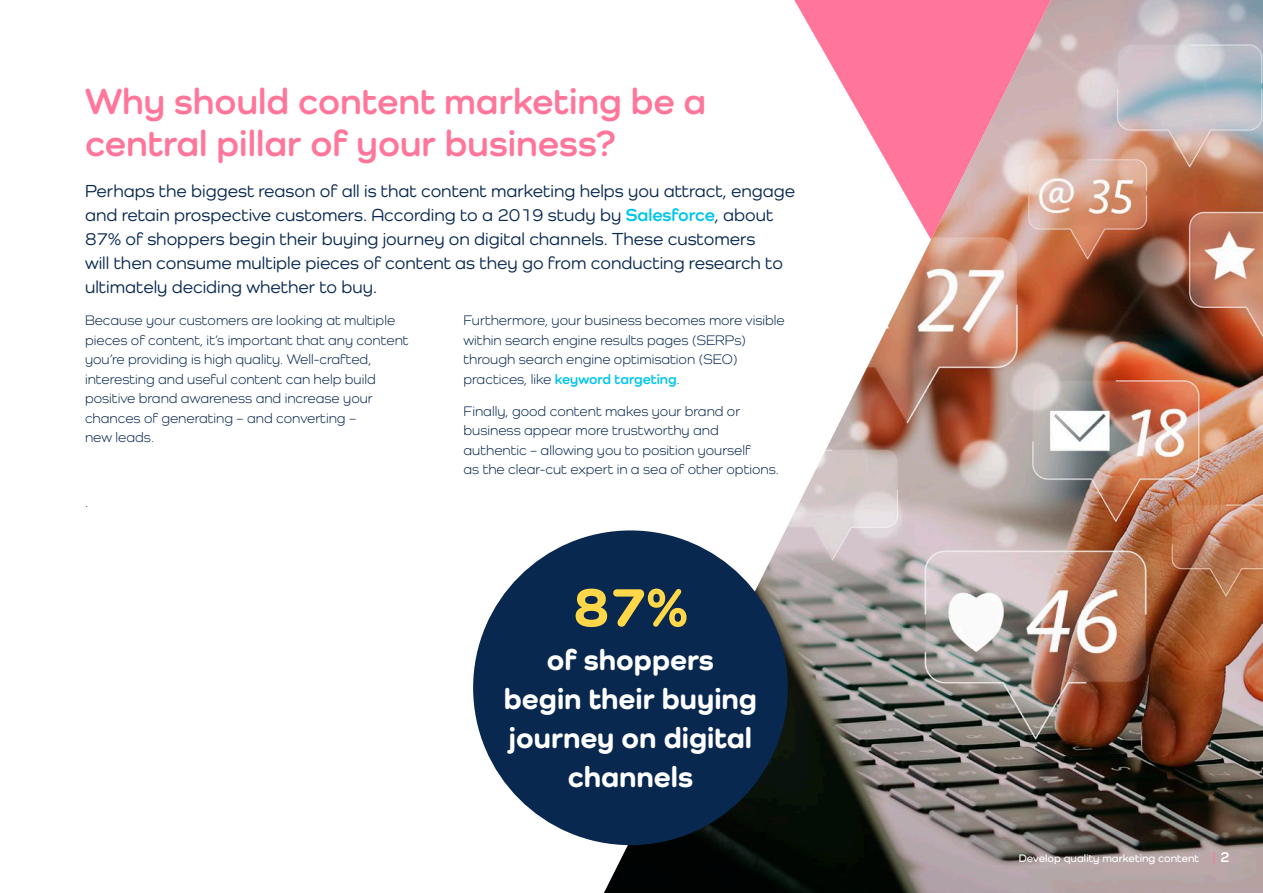
<style>
.page{position:relative;width:1263px;height:893px;background:#fff}
.page>*{position:absolute;margin:0;border:0;box-sizing:border-box;transform-origin:0 0}
.Sub_16{font:800 57px "Como";color:#ffd748}
.head_25_pink{font:700 37.5px/42px "Como";color:#ff769a}
.Sub_16-2{font:800 30px/39px "Como";color:#fff;text-align:center}
._12_on_16_med{font:500 18px/24px "Como";color:#082850}
.NEW_body_9_5_reg{font:14.25px/19.5px "Como";color:#082850}
._12_on_16_med-2{font:14.25px "Como";color:#082850}
.t1{font:600 11.25px "Como";color:#fff}
.s1{font-weight:700;color:#00c6ec}
.s2{font-size:15px;color:#ff769a}
.s3{font-weight:700;font-size:15px}
</style>
<div class="page">
<img style="left:604px;top:0;width:659px;height:893px">
<div style="left:473px;top:530px;width:315px;height:315px;background:#082850;border-radius:50%"></div>
<p class="head_25_pink" style="left:85px;top:79px;width:623px">Why should content marketing be a central pillar of your business?</p>
<p class="_12_on_16_med" style="left:85px;top:178px;width:711px">Perhaps the biggest reason of all is that content marketing helps you attract, engage and retain prospective customers. According to a 2019 study by <span class="s1">Salesforce</span>, about 87% of shoppers begin their buying journey on digital channels. These customers<br>will then consume multiple pieces of content as they go from conducting research to ultimately deciding whether to buy.</p>
<p class="NEW_body_9_5_reg" style="left:85px;top:310px;width:325px">Because your customers are looking at multiple pieces of content, it’s important that any content you’re providing is high quality. Well-crafted, interesting and useful content can help build positive brand awareness and increase your chances of generating – and converting –<br>new leads.</p>
<p class="NEW_body_9_5_reg" style="left:463px;top:310px;width:323px">Furthermore, your business becomes more visible within search engine results pages (SERPs) through search engine optimisation (SEO) practices, like <span class="s1">keyword targeting</span>.</p>
<p class="NEW_body_9_5_reg" style="left:463px;top:401px;width:317px">Finally, good content makes your brand or business appear more trustworthy and authentic – allowing you to position yourself<br>as the clear-cut expert in a sea of other options.</p>
<p class="_12_on_16_med-2" style="left:85px;top:493px;width:5px">.</p>
<p class="Sub_16" style="left:573px;top:572px;width:116px">87%</p>
<p class="Sub_16-2" style="left:504px;top:639px;width:255px">of shoppers<br>begin their buying journey on digital channels</p>
<p class="t1" style="left:1019px;top:851px;width:213px">Develop quality marketing content <span class="s2">|</span> <span class="s3">2</span></p>
</div>
